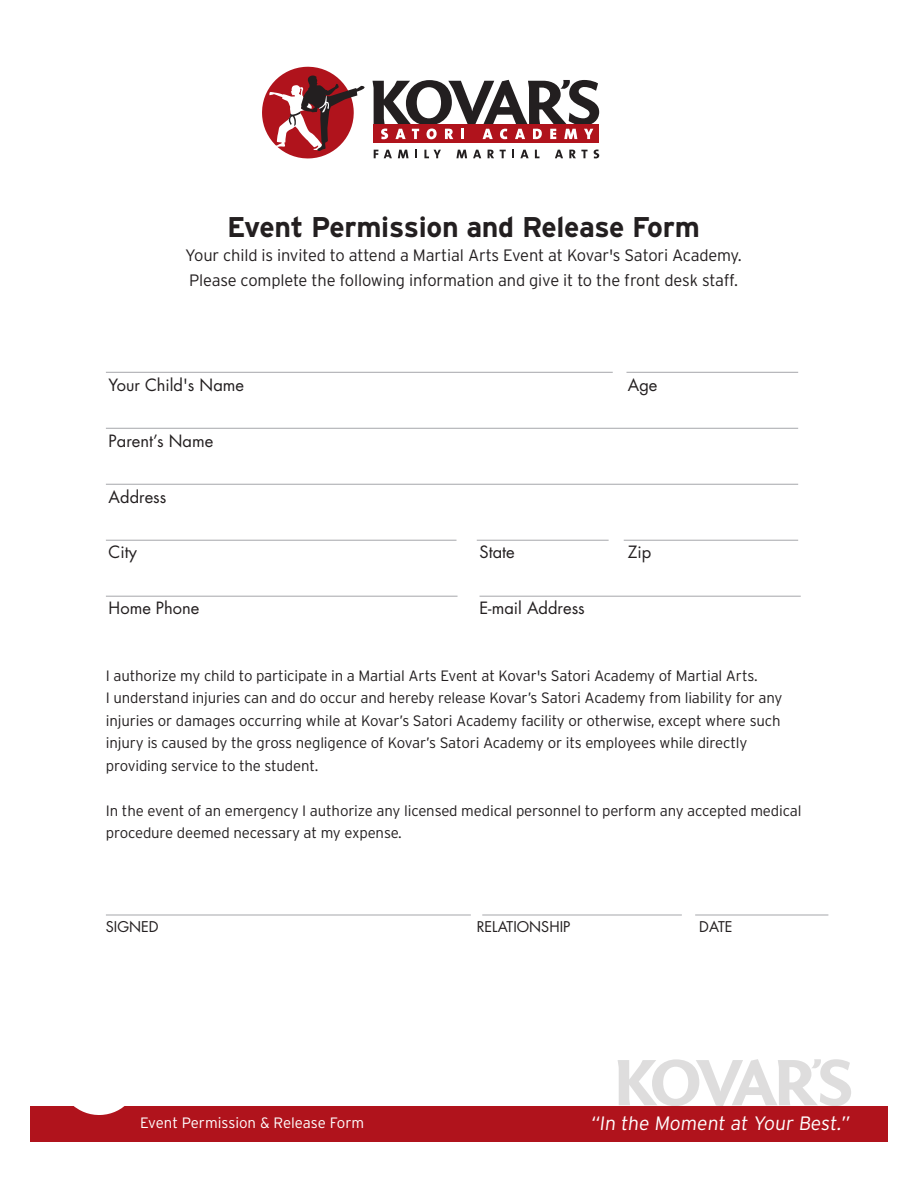
<style>
.page{position:relative;width:918px;height:1188px;background:#fff}
.page>*{position:absolute;margin:0;border:0;box-sizing:border-box;transform-origin:0 0}
.t1{font:700 28.5px "Interstate";letter-spacing:-.01em;color:#231f20}
.t2{font:300 19.35px "Interstate";color:#fff}
.t3{font:300 16.5px/24px "Interstate";letter-spacing:-.01em;color:#231f20}
.t4{font:16.5px "Futura";color:#231f20}
.t5{font:300 15px/22.5px "Interstate";letter-spacing:-.01em;color:#231f20}
.t6{font:300 15px "Interstate";color:#fff}
.t7{font:14.4px "Futura";color:#231f20}
</style>
<div class="page">
<svg style="left:262px;top:66px;width:103px;height:93px"></svg>
<div style="left:374px;top:125px;width:225px;height:18px;background:#b0131c"></div>
<svg style="left:374px;top:150px;width:4px;height:8px"></svg>
<svg style="left:384px;top:150px;width:8px;height:8px"></svg>
<svg style="left:398px;top:150px;width:11px;height:8px"></svg>
<svg style="left:415px;top:150px;width:2px;height:8px"></svg>
<svg style="left:424px;top:150px;width:17px;height:8px"></svg>
<svg style="left:456px;top:150px;width:11px;height:8px"></svg>
<svg style="left:473px;top:150px;width:8px;height:8px"></svg>
<svg style="left:488px;top:150px;width:6px;height:8px"></svg>
<svg style="left:500px;top:150px;width:6px;height:8px"></svg>
<svg style="left:512px;top:150px;width:2px;height:8px"></svg>
<svg style="left:520px;top:150px;width:9px;height:8px"></svg>
<svg style="left:535px;top:150px;width:5px;height:8px"></svg>
<svg style="left:555px;top:150px;width:8px;height:8px"></svg>
<svg style="left:569px;top:150px;width:19px;height:8px"></svg>
<svg style="left:594px;top:150px;width:5px;height:8px"></svg>
<svg style="left:373px;top:80px;width:226px;height:59px"></svg>
<div style="left:30px;top:1106px;width:857px;height:36px;background:#b0131c"></div>
<svg style="left:618px;top:1059px;width:233px;height:47px"></svg>
<svg style="left:74px;top:1106px;width:51px;height:9px"></svg>
<hr style="left:106px;top:914px;width:365px;height:2px;background:#a8a9ad">
<hr style="left:482px;top:914px;width:200px;height:2px;background:#a8a9ad">
<hr style="left:695px;top:914px;width:133px;height:2px;background:#a8a9ad">
<hr style="left:106px;top:372px;width:507px;height:1px;background:#a8a9ad">
<hr style="left:626px;top:372px;width:172px;height:1px;background:#a8a9ad">
<hr style="left:106px;top:428px;width:692px;height:1px;background:#a8a9ad">
<hr style="left:106px;top:484px;width:692px;height:1px;background:#a8a9ad">
<hr style="left:106px;top:540px;width:351px;height:1px;background:#a8a9ad">
<hr style="left:477px;top:540px;width:132px;height:1px;background:#a8a9ad">
<hr style="left:624px;top:540px;width:174px;height:1px;background:#a8a9ad">
<hr style="left:106px;top:596px;width:352px;height:1px;background:#a8a9ad">
<hr style="left:480px;top:596px;width:321px;height:1px;background:#a8a9ad">
<h1 class="t1" style="left:227px;top:212px;width:474px">Event Permission and Release Form</h1>
<p class="t3" style="left:185px;top:244px;width:558px">Your child is invited to attend a Martial Arts Event at Kovar's Satori Academy.<br>Please complete the following information and give it to the front desk staff.</p>
<p class="t4" style="left:109px;top:375px;width:137px">Your Child's Name</p>
<p class="t4" style="left:628px;top:375px;width:31px">Age</p>
<p class="t4" style="left:109px;top:430px;width:106px">Parent’s Name</p>
<p class="t4" style="left:109px;top:486px;width:59px">Address</p>
<p class="t4" style="left:109px;top:542px;width:30px">City</p>
<p class="t4" style="left:480px;top:542px;width:37px">State</p>
<p class="t4" style="left:628px;top:542px;width:25px">Zip</p>
<p class="t4" style="left:109px;top:597px;width:92px">Home Phone</p>
<p class="t4" style="left:480px;top:597px;width:107px">E-mail Address</p>
<p class="t5" style="left:106px;top:664px;width:678px">I authorize my child to participate in a Martial Arts Event at Kovar's Satori Academy of Martial Arts.<br>I understand injuries can and do occur and hereby release Kovar’s Satori Academy from liability for any injuries or damages occurring while at Kovar’s Satori Academy facility or otherwise, except where such injury is caused by the gross negligence of Kovar’s Satori Academy or its employees while directly providing service to the student.</p>
<p class="t5" style="left:106px;top:799px;width:697px">In the event of an emergency I authorize any licensed medical personnel to perform any accepted medical procedure deemed necessary at my expense.</p>
<p class="t7" style="left:106px;top:918px;width:54px">SIGNED</p>
<p class="t7" style="left:477px;top:918px;width:95px">RELATIONSHIP</p>
<p class="t7" style="left:699px;top:918px;width:35px">DATE</p>
<p class="t6" style="left:140px;top:1114px;width:226px">Event Permission &amp; Release Form</p>
<p class="t2" style="left:590px;top:1112px;width:263px">“In the Moment at Your Best.”</p>
</div>
